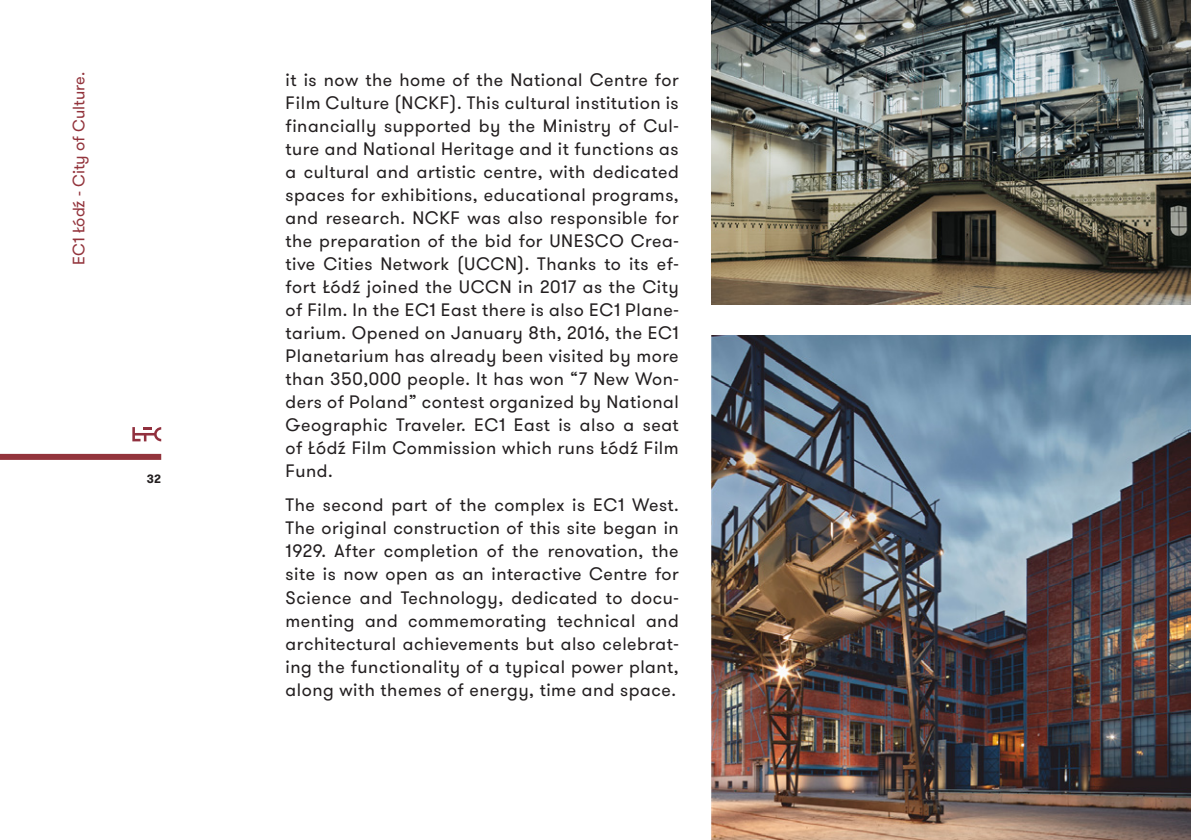
<style>
.page{position:relative;width:1191px;height:840px;background:#fff}
.page>*{position:absolute;margin:0;border:0;box-sizing:border-box;transform-origin:0 0}
.t1{font:18px/23px "GT Walsheim Pro";letter-spacing:.03em;color:#231f20;text-align:justify}
.t2{font:16.6px "GT Walsheim Pro";color:#93343c}
.t3{font:700 12px "GT Walsheim Pro";color:#231f20}
</style>
<div class="page">
<div style="left:0;top:453px;width:161px;height:6px;background:#93343c"></div>
<svg style="left:132px;top:427px;width:29px;height:14px"></svg>
<img style="left:711px;top:335px;width:480px;height:504px">
<img style="left:711px;top:0;width:480px;height:304px">
<p class="t2" style="left:68px;top:265px;width:194px;rotate:-90deg">EC1 Łódź - City of Culture.</p>
<p class="t1" style="left:286px;top:68px;width:395px">it is now the home of the National Centre for Film Culture (NCKF). This cultural institution is financially supported by the Ministry of Cul&shy;ture and National Heritage and it functions as a cultural and artistic centre, with dedicated spaces for exhibitions, educational programs, and research. NCKF was also responsible for the preparation of the bid for UNESCO Crea&shy;tive Cities Network (UCCN). Thanks to its ef&shy;fort Łódź joined the UCCN in 2017 as the City of Film. In the EC1 East there is also EC1 Plane&shy;tarium. Opened on January 8th, 2016, the EC1<br>Planetarium has already been visited by more than 350,000 people. It has won “7 New Won&shy;ders of Poland” contest organized by National Geographic Traveler. EC1 East is also a seat of Łódź Film Commission which runs Łódź Film Fund.</p>
<p class="t1" style="left:286px;top:494px;width:395px">The second part of the complex is EC1 West.<br>The original construction of this site began in 1929. After completion of the renovation, the site is now open as an interactive Centre for Science and Technology, dedicated to docu&shy;menting and commemorating technical and architectural achievements but also celebrat&shy;ing the functionality of a typical power plant, along with themes of energy, time and space.</p>
<p class="t3" style="left:147px;top:470px;width:16px">32</p>
</div>
